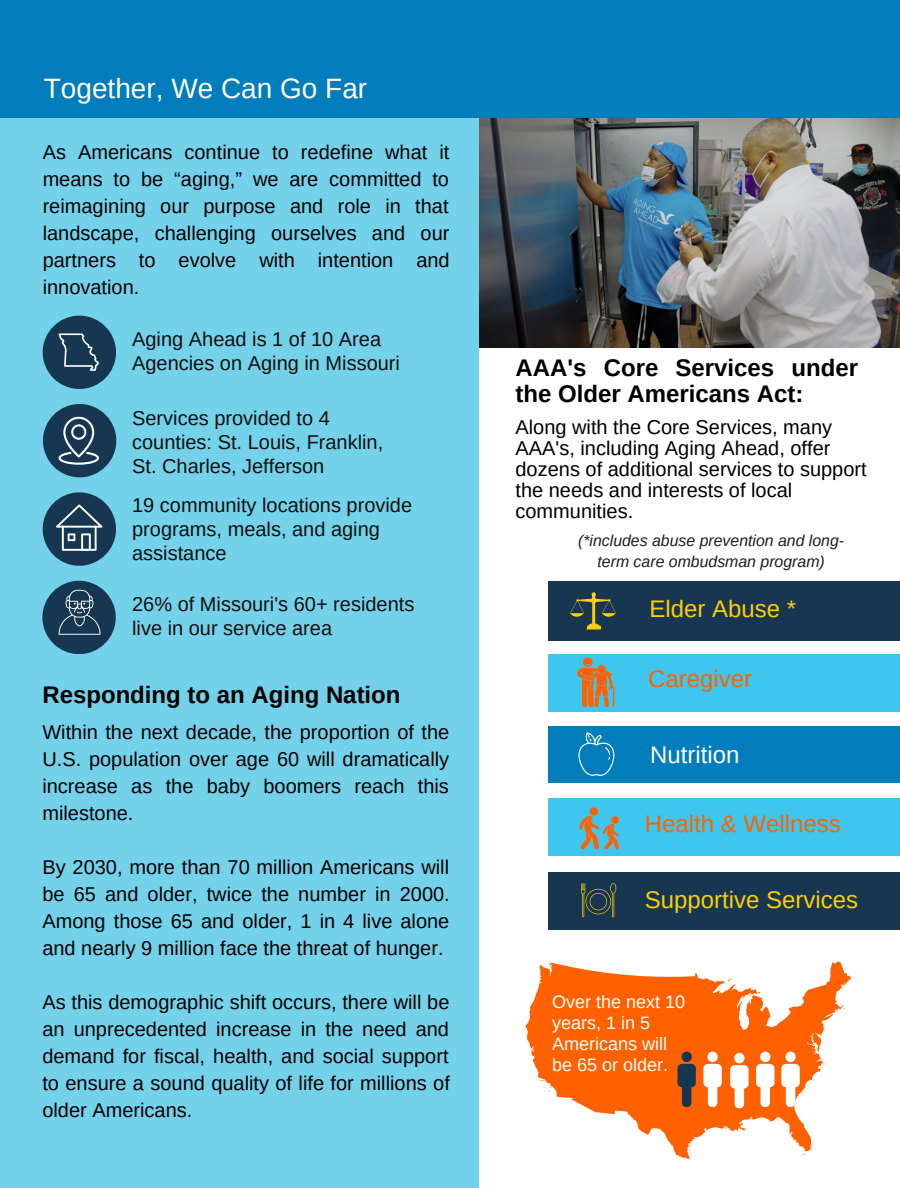
<style>
.page{position:relative;width:900px;height:1188px;background:#fff}
.page>*{position:absolute;margin:0;border:0;box-sizing:border-box;transform-origin:0 0}
.t1{font:28px "Arimo";color:#fff}
.t2{font:700 24px/25.6px "Arimo";color:#000}
.t3{font:24px "Arimo";color:#ffcf00}
.t4{font:24px "Arimo";color:#ff6100}
.t5{font:24px "Arimo";color:#fff}
.t6{font:20px/27px "Arimo";color:#000;text-align:justify}
.t7{font:20px/24px "Arimo";color:#100f0d}
.t8{font:18px/21px "Arimo";color:#fff}
.t9{font:italic 15.8px/21.2px "Arimo";color:#1f1c1a;text-align:center}
</style>
<div class="page">
<img style="left:479px;top:118px;width:421px;height:230px">
<div style="left:0;top:90px;width:479px;height:1098px;background:#74d1ea"></div>
<div style="left:0;top:0;width:900px;height:118px;background:#007dba"></div>
<div style="left:43px;top:316px;width:73px;height:73px;background:#173651;border-radius:50%"></div>
<div style="left:43px;top:492px;width:73px;height:74px;background:#173651;border-radius:50%"></div>
<svg style="left:56px;top:504px;width:46px;height:47px"></svg>
<div style="left:43px;top:404px;width:73px;height:73px;background:#173651;border-radius:50%"></div>
<svg style="left:59px;top:417px;width:40px;height:48px"></svg>
<div style="left:42px;top:581px;width:74px;height:73px;background:#173651;border-radius:50%"></div>
<svg style="left:59px;top:333px;width:40px;height:38px"></svg>
<svg style="left:59px;top:590px;width:42px;height:45px"></svg>
<div style="left:548px;top:798px;width:352px;height:58px;background:#3fc6ee"></div>
<svg style="left:526px;top:961px;width:325px;height:198px;fill:#ff6100"></svg>
<svg style="left:823px;top:1008px;width:22px;height:13px"></svg>
<svg style="left:743px;top:993px;width:13px;height:9px"></svg>
<svg style="left:728px;top:978px;width:4px;height:3px"></svg>
<svg style="left:689px;top:1136px;width:9px;height:20px"></svg>
<svg style="left:539px;top:1079px;width:12px;height:13px"></svg>
<svg style="left:549px;top:963px;width:4px;height:7px"></svg>
<svg style="left:678px;top:1052px;width:18px;height:55px"></svg>
<div style="left:548px;top:581px;width:352px;height:60px;background:#173651"></div>
<hr style="left:592px;top:594px;width:3px;height:31px;background:#ffcf00">
<svg style="left:586px;top:623px;width:15px;height:7px"></svg>
<svg style="left:570px;top:592px;width:46px;height:25px"></svg>
<div style="left:548px;top:654px;width:352px;height:57px;background:#3fc6ee"></div>
<svg style="left:577px;top:658px;width:37px;height:49px"></svg>
<div style="left:548px;top:726px;width:352px;height:57px;background:#007dba"></div>
<svg style="left:578px;top:732px;width:36px;height:44px"></svg>
<svg style="left:579px;top:807px;width:40px;height:42px"></svg>
<div style="left:548px;top:872px;width:352px;height:58px;background:#173651"></div>
<svg style="left:581px;top:883px;width:35px;height:34px"></svg>
<svg style="left:730px;top:1053px;width:19px;height:55px"></svg>
<svg style="left:703px;top:1052px;width:19px;height:55px"></svg>
<svg style="left:756px;top:1052px;width:18px;height:55px"></svg>
<svg style="left:781px;top:1052px;width:19px;height:55px"></svg>
<p class="t1" style="left:44px;top:73px;width:325px">Together, We Can Go Far</p>
<p class="t6" style="left:43px;top:139px;width:409px">As Americans continue to redefine what it means to be “aging,” we are committed to reimagining our purpose and role in that landscape, challenging ourselves and our partners to evolve with intention and innovation.</p>
<p class="t7" style="left:132px;top:327px;width:269px">Aging Ahead is 1 of 10 Area<br>Agencies on Aging in Missouri</p>
<p class="t7" style="left:132px;top:406px;width:199px">Services provided to 4</p>
<p class="t7" style="left:132px;top:430px;width:253px">counties: St. Louis, Franklin,</p>
<p class="t7" style="left:132px;top:454px;width:194px">St. Charles, Jefferson</p>
<p class="t7" style="left:132px;top:493px;width:282px">19 community locations provide programs, meals, and aging assistance</p>
<p class="t7" style="left:132px;top:593px;width:284px">26% of Missouri's 60+ residents live in our service area</p>
<p class="t2" style="left:42px;top:682px;width:360px">Responding to an Aging Nation</p>
<p class="t6" style="left:42px;top:718px;width:408px">Within the next decade, the proportion of the U.S. population over age 60 will dramatically increase as the baby boomers reach this milestone.</p>
<p class="t6" style="left:42px;top:853px;width:409px">By 2030, more than 70 million Americans will be 65 and older, twice the number in 2000.<br>Among those 65 and older, 1 in 4 live alone and nearly 9 million face the threat of hunger.</p>
<p class="t6" style="left:42px;top:988px;width:409px">As this demographic shift occurs, there will be an unprecedented increase in the need and demand for fiscal, health, and social support to ensure a sound quality of life for millions of older Americans.</p>
<p class="t2" style="left:516px;top:355px;width:344px">AAA's Core Services under the Older Americans Act:</p>
<p class="t6" style="left:516px;top:417px;width:353px;line-height:21px;text-align:left">Along with the Core Services, many<br>AAA's, including Aging Ahead, offer dozens of additional services to support the needs and interests of local communities.</p>
<p class="t9" style="left:578px;top:530px;width:268px">(*includes abuse prevention and long&shy;term care ombudsman program)</p>
<p class="t3" style="left:649px;top:595px;width:148px">Elder Abuse *</p>
<p class="t4" style="left:648px;top:666px;width:106px">Caregiver</p>
<p class="t5" style="left:650px;top:741px;width:91px">Nutrition</p>
<p class="t4" style="left:645px;top:810px;width:197px">Health &amp; Wellness</p>
<p class="t3" style="left:645px;top:886px;width:215px">Supportive Services</p>
<p class="t8" style="left:552px;top:991px;width:134px">Over the next 10 years, 1 in 5</p>
<p class="t8" style="left:552px;top:1033px;width:117px">Americans will be 65 or older.</p>
</div>
